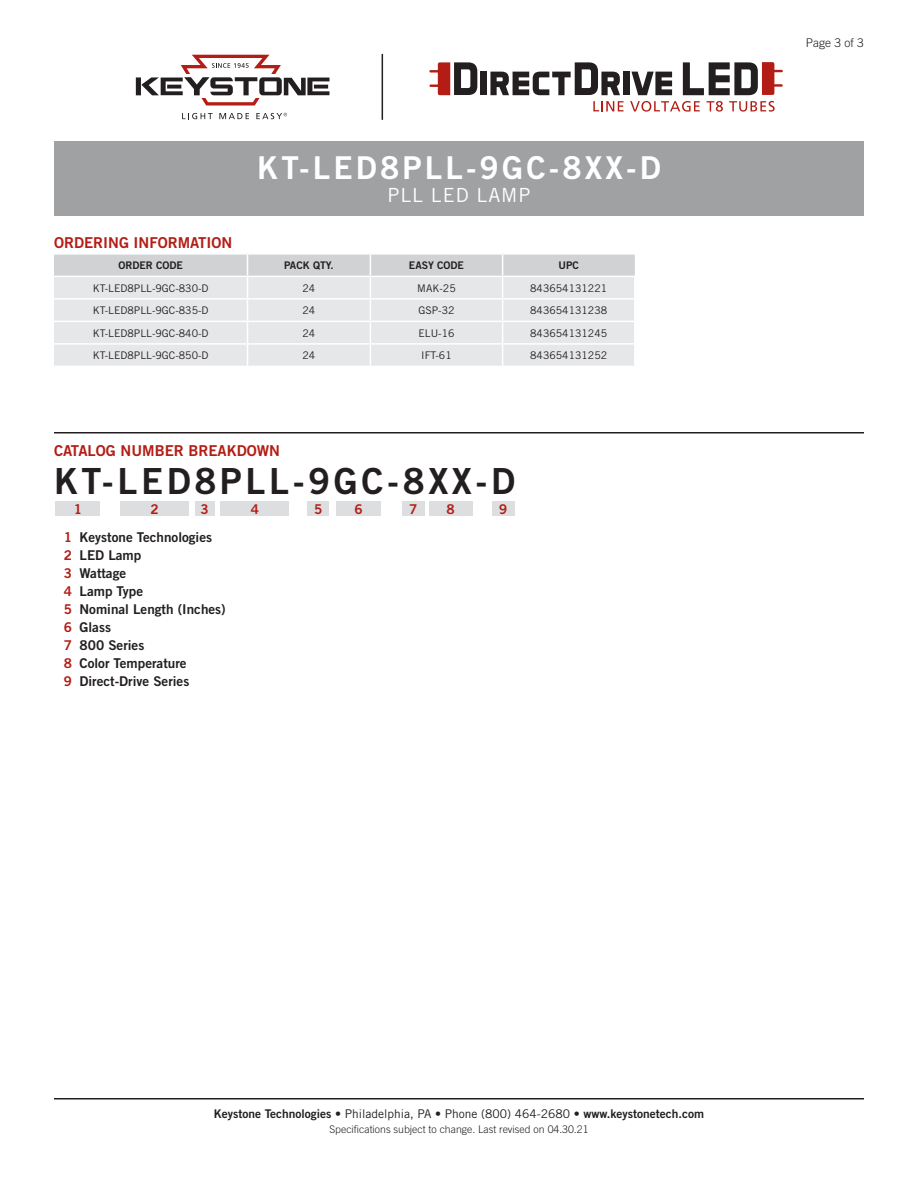
<style>
.page{position:relative;width:918px;height:1188px;background:#fff}
.page>*{position:absolute;margin:0;border:0;box-sizing:border-box;transform-origin:0 0}
.CatalogNumber{font:36px "Trade Gothic Bold Two";letter-spacing:.1em;color:#231f20}
.t1{font:31.5px "Trade Gothic Bold Two";letter-spacing:.1em;color:#fff}
.SubTitle{font:19.5px "Trade Gothic";letter-spacing:.05em;color:#fff}
.Heading_01{font:15px "Trade Gothic Bold Two";color:#b41d15}
.Catalog_Key{font:13.5px "Trade Gothic Bold Two";color:#231f20}
.Catalog_BarNumber{font:13.5px "Trade Gothic Bold Two";color:#b41d15}
.t2{font:12px "Trade Gothic Bold Two";color:#231f20}
.Page{font:300 12px "Trade Gothic";color:#231f20}
.Table_Text{font:10.5px "Trade Gothic";color:#231f20}
.Rev{font:300 10.5px "Trade Gothic";color:#231f20}
.Table_Header{font:10.5px "Trade Gothic Bold Two";color:#231f20}
.s1{color:#b41d15}
.s2{font-family:"Trade Gothic"}
</style>
<div class="page">
<hr style="left:54px;top:1098px;width:810px;height:2px;background:#231f20">
<svg style="left:54px;top:254px;width:581px;height:112px;background:#e2e3e5"></svg>
<hr style="left:634px;top:345px;width:2px;height:21px;background:#fff">
<hr style="left:248px;top:276px;width:122px;height:1px;background:#fff">
<hr style="left:370px;top:276px;width:133px;height:1px;background:#fff">
<hr style="left:503px;top:276px;width:133px;height:1px;background:#fff">
<hr style="left:248px;top:298px;width:122px;height:2px;background:#fff">
<hr style="left:370px;top:298px;width:133px;height:2px;background:#fff">
<hr style="left:503px;top:298px;width:133px;height:2px;background:#fff">
<hr style="left:248px;top:321px;width:122px;height:1px;background:#fff">
<hr style="left:370px;top:321px;width:133px;height:1px;background:#fff">
<hr style="left:503px;top:321px;width:133px;height:1px;background:#fff">
<hr style="left:248px;top:343px;width:122px;height:2px;background:#fff">
<hr style="left:370px;top:343px;width:133px;height:2px;background:#fff">
<hr style="left:503px;top:343px;width:133px;height:2px;background:#fff">
<hr style="left:54px;top:432px;width:810px;height:2px;background:#231f20">
<div style="left:56px;top:501px;width:44px;height:15px;background:#dddee0"></div>
<div style="left:120px;top:501px;width:69px;height:15px;background:#dddee0"></div>
<div style="left:220px;top:501px;width:70px;height:15px;background:#dddee0"></div>
<div style="left:195px;top:501px;width:19px;height:15px;background:#dddee0"></div>
<div style="left:308px;top:501px;width:21px;height:15px;background:#dddee0"></div>
<div style="left:336px;top:501px;width:45px;height:15px;background:#dddee0"></div>
<div style="left:402px;top:501px;width:22px;height:15px;background:#dddee0"></div>
<div style="left:492px;top:501px;width:22px;height:15px;background:#dddee0"></div>
<div style="left:429px;top:501px;width:43px;height:15px;background:#dddee0"></div>
<div style="left:54px;top:142px;width:810px;height:74px;background:#a0a1a3"></div>
<hr style="left:382px;top:54px;width:1px;height:66px;background:#231f20">
<svg style="left:136px;top:55px;width:193px;height:51px"></svg>
<svg style="left:182px;top:113px;width:31px;height:6px"></svg>
<svg style="left:219px;top:113px;width:30px;height:6px"></svg>
<svg style="left:256px;top:113px;width:31px;height:6px"></svg>
<svg style="left:683px;top:62px;width:100px;height:33px"></svg>
<svg style="left:429px;top:62px;width:48px;height:33px"></svg>
<div style="left:481px;top:72px;width:6px;height:23px;background:#231f20"></div>
<svg style="left:490px;top:62px;width:130px;height:33px"></svg>
<div style="left:624px;top:72px;width:6px;height:23px;background:#231f20"></div>
<svg style="left:631px;top:72px;width:41px;height:23px"></svg>
<svg style="left:593px;top:101px;width:31px;height:10px"></svg>
<svg style="left:630px;top:101px;width:70px;height:11px"></svg>
<svg style="left:707px;top:101px;width:16px;height:11px"></svg>
<svg style="left:729px;top:101px;width:46px;height:11px"></svg>
<p class="t1" style="left:257px;top:148px;width:405px">KT-LED8PLL-9GC-8XX-D</p>
<p class="SubTitle" style="left:388px;top:183px;width:144px">PLL LED LAMP</p>
<p class="Heading_01" style="left:54px;top:233px;width:180px">ORDERING INFORMATION</p>
<p class="Table_Header" style="left:119px;top:259px;width:66px">ORDER CODE</p>
<p class="Table_Header" style="left:284px;top:259px;width:51px">PACK QTY.</p>
<p class="Table_Header" style="left:409px;top:259px;width:57px">EASY CODE</p>
<p class="Table_Header" style="left:559px;top:259px;width:22px">UPC</p>
<p class="Table_Text" style="left:93px;top:282px;width:117px">KT-LED8PLL-9GC-830-D</p>
<p class="Table_Text" style="left:303px;top:282px;width:14px">24</p>
<p class="Table_Text" style="left:417px;top:282px;width:40px">MAK-25</p>
<p class="Table_Text" style="left:530px;top:282px;width:78px">843654131221</p>
<p class="Table_Text" style="left:93px;top:304px;width:117px">KT-LED8PLL-9GC-835-D</p>
<p class="Table_Text" style="left:303px;top:304px;width:14px">24</p>
<p class="Table_Text" style="left:418px;top:304px;width:38px">GSP-32</p>
<p class="Table_Text" style="left:530px;top:304px;width:78px">843654131238</p>
<p class="Table_Text" style="left:93px;top:327px;width:117px">KT-LED8PLL-9GC-840-D</p>
<p class="Table_Text" style="left:303px;top:327px;width:14px">24</p>
<p class="Table_Text" style="left:418px;top:327px;width:38px">ELU-16</p>
<p class="Table_Text" style="left:530px;top:327px;width:78px">843654131245</p>
<p class="Table_Text" style="left:93px;top:349px;width:117px">KT-LED8PLL-9GC-850-D</p>
<p class="Table_Text" style="left:303px;top:349px;width:14px">24</p>
<p class="Table_Text" style="left:421px;top:349px;width:32px">IFT-61</p>
<p class="Table_Text" style="left:530px;top:349px;width:78px">843654131252</p>
<p class="Heading_01" style="left:54px;top:441px;width:228px">CATALOG NUMBER BREAKDOWN</p>
<p class="CatalogNumber" style="left:54px;top:459px;width:463px">KT-LED8PLL-9GC-8XX-D</p>
<p class="Catalog_BarNumber" style="left:74px;top:501px;width:10px">1</p>
<p class="Catalog_BarNumber" style="left:150px;top:501px;width:10px">2</p>
<p class="Catalog_BarNumber" style="left:200px;top:501px;width:10px">3</p>
<p class="Catalog_BarNumber" style="left:251px;top:501px;width:10px">4</p>
<p class="Catalog_BarNumber" style="left:314px;top:501px;width:10px">5</p>
<p class="Catalog_BarNumber" style="left:354px;top:501px;width:10px">6</p>
<p class="Catalog_BarNumber" style="left:409px;top:501px;width:10px">7</p>
<p class="Catalog_BarNumber" style="left:447px;top:501px;width:10px">8</p>
<p class="Catalog_BarNumber" style="left:499px;top:501px;width:10px">9</p>
<p class="Catalog_Key" style="left:64px;top:529px;width:150px"><span class="s1">1</span> Keystone Technologies</p>
<p class="Catalog_Key" style="left:64px;top:547px;width:79px"><span class="s1">2</span> LED Lamp</p>
<p class="Catalog_Key" style="left:64px;top:565px;width:64px"><span class="s1">3</span> Wattage</p>
<p class="Catalog_Key" style="left:64px;top:583px;width:81px"><span class="s1">4</span> Lamp Type</p>
<p class="Catalog_Key" style="left:64px;top:601px;width:164px"><span class="s1">5</span> Nominal Length (Inches)</p>
<p class="Catalog_Key" style="left:64px;top:619px;width:49px"><span class="s1">6</span> Glass</p>
<p class="Catalog_Key" style="left:64px;top:637px;width:82px"><span class="s1">7</span> 800 Series</p>
<p class="Catalog_Key" style="left:64px;top:655px;width:124px"><span class="s1">8</span> Color Temperature</p>
<p class="Catalog_Key" style="left:64px;top:673px;width:127px"><span class="s1">9</span> Direct-Drive Series</p>
<p class="Page" style="left:806px;top:36px;width:60px">Page 3 of 3</p>
<p class="t2" style="left:214px;top:1106px;width:492px">Keystone Technologies <span class="s2">• Philadelphia, PA • Phone (800) 464-2680 •</span> www.keystonetech.com</p>
<p class="Rev" style="left:329px;top:1123px;width:261px">Specifications subject to change. Last revised on 04.30.21</p>
</div>
